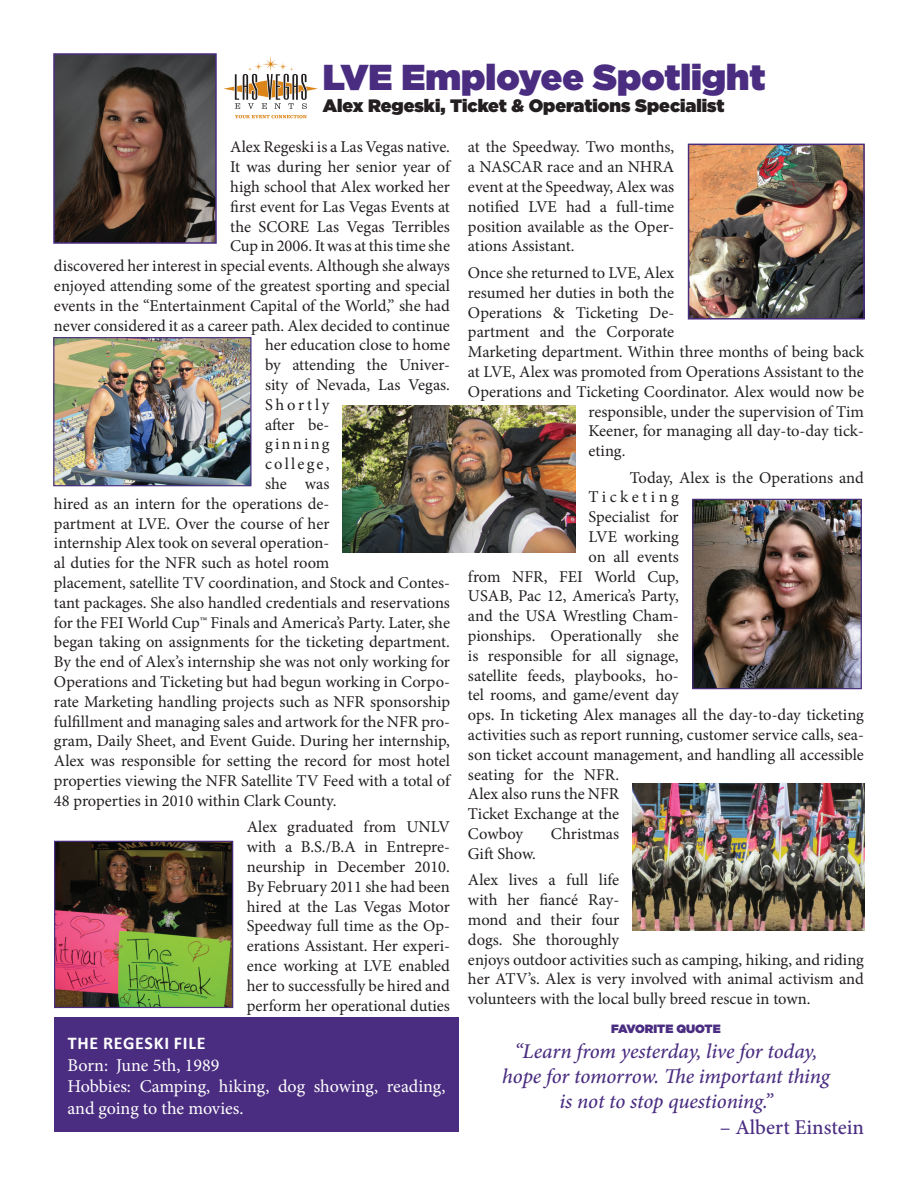
<style>
.page{position:relative;width:918px;height:1188px;background:#fff}
.page>*{position:absolute;margin:0;border:0;box-sizing:border-box;transform-origin:0 0}
.t1{font:900 36px "Gotham";color:#4a2d81}
.t2{font:italic 500 21px/25.2px "Minion Pro";letter-spacing:-.01em;color:#4a2d81;text-align:center}
.t3{font:500 21px "Minion Pro";color:#4a2d81}
.t4{font:18px/21.6px "Minion Pro";color:#fff}
.t5{font:900 18px "Gotham";color:#231f20}
.t6{font:700 18px "Calibri";letter-spacing:.04em;color:#fff}
.t7{font:16.5px/19.8px "Minion Pro";color:#231f20;text-align:justify}
.t8{font:16.5px "Minion Pro";letter-spacing:.135em;color:#231f20}
.t9{font:16.5px "Minion Pro";letter-spacing:.21em;color:#231f20}
.t10{font:16.5px "Minion Pro";letter-spacing:.165em;color:#231f20}
.t11{font:900 12px "Gotham";color:#4a2d81}
</style>
<div class="page">
<div style="left:54px;top:1018px;width:405px;height:114px;background:#4a2d81"></div>
<img style="left:56px;top:56px;width:158px;height:185px">
<div style="left:53px;top:53px;width:164px;height:191px;border:2px solid #4a2d81"></div>
<svg style="left:224px;top:56px;width:94px;height:53px"></svg>
<svg style="left:235px;top:115px;width:72px;height:3px"></svg>
<img style="left:55px;top:339px;width:195px;height:145px">
<div style="left:53px;top:337px;width:199px;height:149px;border:1px solid #4a2d81"></div>
<img style="left:56px;top:843px;width:175px;height:163px">
<div style="left:54px;top:841px;width:179px;height:167px;border:1px solid #4a2d81"></div>
<img style="left:690px;top:146px;width:173px;height:172px">
<div style="left:688px;top:144px;width:177px;height:176px;border:1px solid #4a2d81"></div>
<img style="left:694px;top:501px;width:166px;height:186px">
<div style="left:692px;top:499px;width:170px;height:190px;border:1px solid #4a2d81"></div>
<img style="left:633px;top:783px;width:232px;height:148px">
<img style="left:343px;top:405px;width:232px;height:148px">
<h1 class="t1" style="left:323px;top:52px;width:444px">LVE Employee Spotlight</h1>
<p class="t5" style="left:323px;top:93px;width:403px">Alex Regeski, Ticket &amp; Operations Specialist</p>
<p class="t7" style="left:230px;top:137px;width:221px">Alex Regeski is a Las Vegas native.</p>
<p class="t7" style="left:230px;top:157px;width:221px">It was during her senior year of</p>
<p class="t7" style="left:230px;top:177px;width:221px">high school that Alex worked her</p>
<p class="t7" style="left:230px;top:197px;width:221px">first event for Las Vegas Events at</p>
<p class="t7" style="left:230px;top:217px;width:221px">the SCORE Las Vegas Terribles</p>
<p class="t7" style="left:230px;top:236px;width:221px">Cup in 2006. It was at this time she</p>
<p class="t7" style="left:54px;top:256px;width:398px">discovered her interest in special events. Although she always</p>
<p class="t7" style="left:54px;top:276px;width:398px">enjoyed attending some of the greatest sporting and special</p>
<p class="t7" style="left:54px;top:296px;width:397px">events in the “Entertainment Capital of the World,” she had</p>
<p class="t7" style="left:54px;top:316px;width:398px">never considered it as a career path. Alex decided to continue</p>
<p class="t7" style="left:265px;top:335px;width:187px">her education close to home</p>
<p class="t7" style="left:265px;top:355px;width:186px">by attending the Univer-</p>
<p class="t7" style="left:265px;top:375px;width:187px">sity of Nevada, Las Vegas.</p>
<p class="t10" style="left:265px;top:393px;width:66px">Shortly</p>
<p class="t7" style="left:265px;top:415px;width:66px">after be-</p>
<p class="t8" style="left:265px;top:433px;width:66px">ginning</p>
<p class="t8" style="left:265px;top:453px;width:66px">college,</p>
<p class="t7" style="left:265px;top:474px;width:66px">she was</p>
<p class="t7" style="left:54px;top:494px;width:277px">hired as an intern for the operations de-</p>
<p class="t7" style="left:54px;top:514px;width:277px">partment at LVE. Over the course of her</p>
<p class="t7" style="left:54px;top:533px;width:277px">internship Alex took on several operation-</p>
<p class="t7" style="left:54px;top:553px;width:277px">al duties for the NFR such as hotel room</p>
<p class="t7" style="left:54px;top:573px;width:397px">placement, satellite TV coordination, and Stock and Contes-</p>
<p class="t7" style="left:54px;top:593px;width:398px">tant packages. She also handled credentials and reservations</p>
<p class="t7" style="left:54px;top:613px;width:398px">for the FEI World Cup™ Finals and America’s Party. Later, she</p>
<p class="t7" style="left:54px;top:632px;width:398px">began taking on assignments for the ticketing department.</p>
<p class="t7" style="left:54px;top:652px;width:398px">By the end of Alex’s internship she was not only working for</p>
<p class="t7" style="left:54px;top:672px;width:398px">Operations and Ticketing but had begun working in Corpo-</p>
<p class="t7" style="left:54px;top:692px;width:398px">rate Marketing handling projects such as NFR sponsorship</p>
<p class="t7" style="left:54px;top:712px;width:398px">fulfillment and managing sales and artwork for the NFR pro-</p>
<p class="t7" style="left:54px;top:731px;width:398px">gram, Daily Sheet, and Event Guide. During her internship,</p>
<p class="t7" style="left:54px;top:751px;width:397px">Alex was responsible for setting the record for most hotel</p>
<p class="t7" style="left:54px;top:771px;width:398px">properties viewing the NFR Satellite TV Feed with a total of</p>
<p class="t7" style="left:54px;top:791px;width:284px">48 properties in 2010 within Clark County.</p>
<p class="t7" style="left:247px;top:817px;width:205px">Alex graduated from UNLV with a B.S./B.A in Entrepre&shy;neurship in December 2010.<br>By February 2011 she had been hired at the Las Vegas Motor Speedway full time as the Op&shy;erations Assistant. Her experi&shy;ence working at LVE enabled her to successfully be hired and perform her operational duties</p>
<p class="t6" style="left:68px;top:1032px;width:139px">THE REGESKI FILE</p>
<p class="t4" style="left:67px;top:1054px;width:380px">Born: June 5th, 1989<br>Hobbies: Camping, hiking, dog showing, reading, and going to the movies.</p>
<p class="t7" style="left:468px;top:137px;width:208px">at the Speedway. Two months, a NASCAR race and an NHRA event at the Speedway, Alex was notified LVE had a full-time position available as the Oper&shy;ations Assistant.</p>
<p class="t7" style="left:468px;top:263px;width:208px">Once she returned to LVE, Alex</p>
<p class="t7" style="left:468px;top:283px;width:208px">resumed her duties in both the</p>
<p class="t7" style="left:468px;top:302px;width:208px">Operations &amp; Ticketing De-</p>
<p class="t7" style="left:468px;top:322px;width:208px">partment and the Corporate</p>
<p class="t7" style="left:468px;top:342px;width:397px">Marketing department. Within three months of being back</p>
<p class="t7" style="left:468px;top:362px;width:397px">at LVE, Alex was promoted from Operations Assistant to the</p>
<p class="t7" style="left:468px;top:382px;width:398px">Operations and Ticketing Coordinator. Alex would now be</p>
<p class="t7" style="left:589px;top:401px;width:277px">responsible, under the supervision of Tim</p>
<p class="t7" style="left:589px;top:421px;width:277px">Keener, for managing all day-to-day tick-</p>
<p class="t7" style="left:589px;top:441px;width:38px">eting.</p>
<p class="t7" style="left:630px;top:468px;width:235px">Today, Alex is the Operations and</p>
<p class="t9" style="left:589px;top:486px;width:92px">Ticketing</p>
<p class="t7" style="left:589px;top:507px;width:92px">Specialist for</p>
<p class="t7" style="left:589px;top:527px;width:92px">LVE working</p>
<p class="t7" style="left:589px;top:547px;width:92px">on all events</p>
<p class="t7" style="left:468px;top:567px;width:212px">from NFR, FEI World Cup,</p>
<p class="t7" style="left:468px;top:586px;width:212px">USAB, Pac 12, America’s Party,</p>
<p class="t7" style="left:468px;top:606px;width:212px">and the USA Wrestling Cham-</p>
<p class="t7" style="left:468px;top:626px;width:212px">pionships. Operationally she</p>
<p class="t7" style="left:468px;top:646px;width:212px">is responsible for all signage,</p>
<p class="t7" style="left:468px;top:666px;width:212px">satellite feeds, playbooks, ho-</p>
<p class="t7" style="left:468px;top:685px;width:212px">tel rooms, and game/event day</p>
<p class="t7" style="left:468px;top:705px;width:397px">ops. In ticketing Alex manages all the day-to-day ticketing</p>
<p class="t7" style="left:468px;top:725px;width:398px">activities such as report running, customer service calls, sea-</p>
<p class="t7" style="left:468px;top:745px;width:397px">son ticket account management, and handling all accessible</p>
<p class="t7" style="left:468px;top:765px;width:153px">seating for the NFR.</p>
<p class="t7" style="left:468px;top:784px;width:153px">Alex also runs the NFR</p>
<p class="t7" style="left:468px;top:804px;width:153px">Ticket Exchange at the</p>
<p class="t7" style="left:468px;top:824px;width:57px">Cowboy</p>
<p class="t7" style="left:551px;top:824px;width:70px">Christmas</p>
<p class="t7" style="left:468px;top:840px;width:153px;line-height:26.5px">Gift Show.<br>Alex lives a full life</p>
<p class="t7" style="left:468px;top:890px;width:397px;text-align:left">with her fiancé Ray-<br>mond and their four<br>dogs. She thoroughly<br>enjoys outdoor activities such as camping, hiking, and riding her ATV’s. Alex is very involved with animal activism and volunteers with the local bully breed rescue in town.</p>
<p class="t11" style="left:611px;top:1020px;width:17px">Favor</p>
<p class="t11" style="left:653px;top:1020px;width:52px">ite Quote</p>
<p class="t2" style="left:502px;top:1039px;width:329px">“Learn from yesterday, live for today, hope for tomorrow. The important thing is not to stop questioning.”</p>
<p class="t3" style="left:720px;top:1113px;width:146px">– Albert Einstein</p>
</div>
